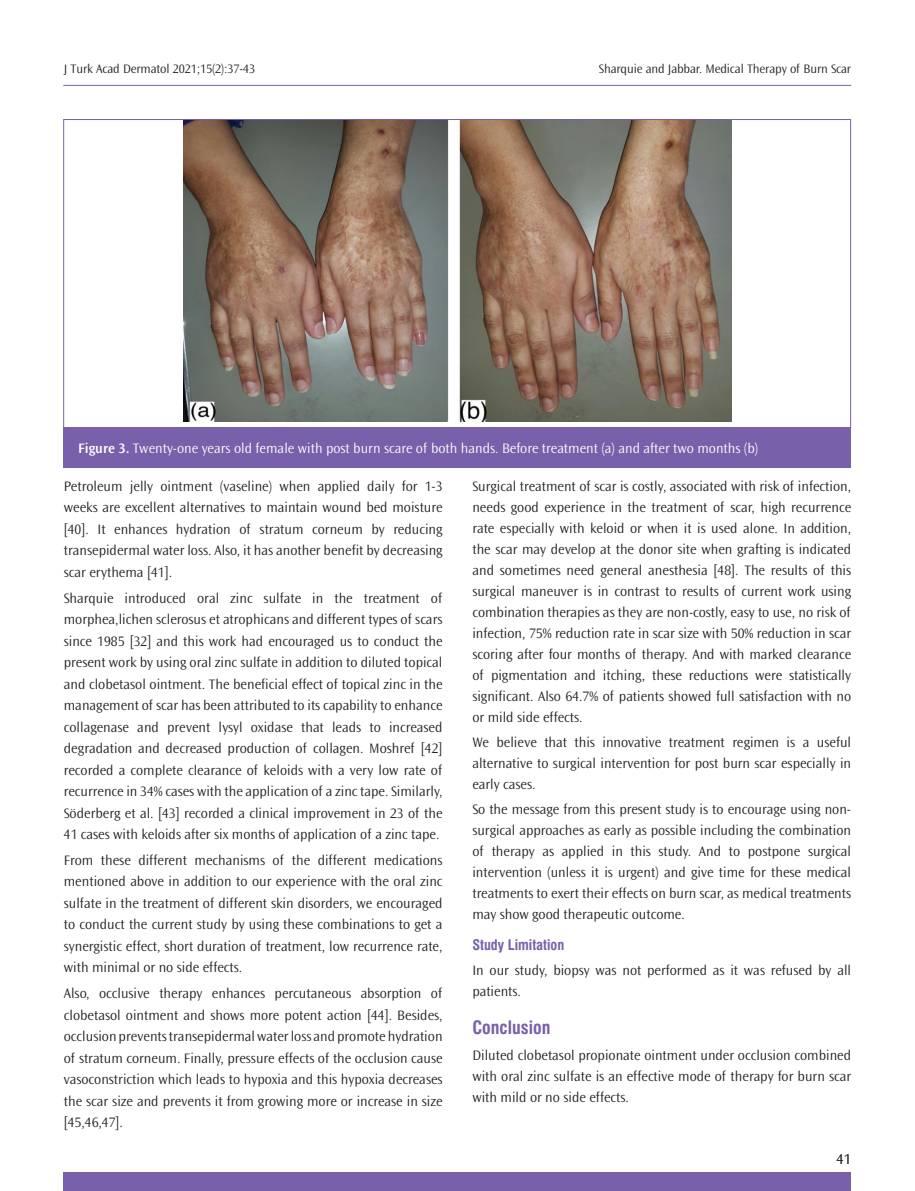
<style>
.page{position:relative;width:915px;height:1191px;background:#fff}
.page>*{position:absolute;margin:0;border:0;box-sizing:border-box;transform-origin:0 0}
.ARA_BASLIK{font:18px "Swiss Condensed Bold Tr";color:#7960aa}
.t1{font:15px "Ocean Sans Std";color:#231f20}
.YAZI{font:300 14.25px/21.5px "Ocean Sans Std";color:#231f20;text-align:justify}
.RESİM-ALTI{font:300 14.25px "Ocean Sans Std";color:#fff}
.BOLD{font:14.25px "Swiss Condensed Bold Tr";color:#7960aa}
.t2{font:300 12.75px "Ocean Sans Std";letter-spacing:-.01em;color:#231f20}
.s1{font-weight:600}
</style>
<div class="page">
<hr style="left:63px;top:85px;width:787px;height:1px;background:#7960aa">
<div style="left:63px;top:1172px;width:787px;height:19px;background:#7960aa"></div>
<img style="left:183px;top:121px;width:548px;height:300px">
<div style="left:63px;top:427px;width:787px;height:40px;background:#7960aa"></div>
<p class="t2" style="left:64px;top:61px;width:193px">J Turk Acad Dermatol 2021;15(2):37-43</p>
<p class="t2" style="left:598px;top:61px;width:253px">Sharquie and Jabbar. Medical Therapy of Burn Scar</p>
<p class="RESİM-ALTI" style="left:78px;top:440px;width:681px"><span class="s1">Figure 3.</span> Twenty-one years old female with post burn scare of both hands. Before treatment (a) and after two months (b)</p>
<p class="YAZI" style="left:64px;top:475px;width:380px">Petroleum jelly ointment (vaseline) when applied daily for 1-3 weeks are excellent alternatives to maintain wound bed moisture [40]. It enhances hydration of stratum corneum by reducing transepidermal water loss. Also, it has another benefit by decreasing scar erythema [41].</p>
<p class="YAZI" style="left:64px;top:587px;width:380px">Sharquie introduced oral zinc sulfate in the treatment of morphea,lichen sclerosus et atrophicans and different types of scars since 1985 [32] and this work had encouraged us to conduct the present work by using oral zinc sulfate in addition to diluted topical and clobetasol ointment. The beneficial effect of topical zinc in the management of scar has been attributed to its capability to enhance collagenase and prevent lysyl oxidase that leads to increased degradation and decreased production of collagen. Moshref [42] recorded a complete clearance of keloids with a very low rate of recurrence in 34% cases with the application of a zinc tape. Similarly, Söderberg et al. [43] recorded a clinical improvement in 23 of the 41 cases with keloids after six months of application of a zinc tape.</p>
<p class="YAZI" style="left:64px;top:849px;width:380px">From these different mechanisms of the different medications mentioned above in addition to our experience with the oral zinc sulfate in the treatment of different skin disorders, we encouraged to conduct the current study by using these combinations to get a synergistic effect, short duration of treatment, low recurrence rate, with minimal or no side effects.</p>
<p class="YAZI" style="left:64px;top:983px;width:380px">Also, occlusive therapy enhances percutaneous absorption of clobetasol ointment and shows more potent action [44]. Besides, occlusion prevents transepidermal water loss and promote hydration of stratum corneum. Finally, pressure effects of the occlusion cause vasoconstriction which leads to hypoxia and this hypoxia decreases the scar size and prevents it from growing more or increase in size [45,46,47].</p>
<p class="YAZI" style="left:472px;top:476px;width:380px;line-height:21px">Surgical treatment of scar is costly, associated with risk of infection, needs good experience in the treatment of scar, high recurrence rate especially with keloid or when it is used alone. In addition, the scar may develop at the donor site when grafting is indicated and sometimes need general anesthesia [48]. The results of this surgical maneuver is in contrast to results of current work using combination therapies as they are non-costly, easy to use, no risk of infection, 75% reduction rate in scar size with 50% reduction in scar scoring after four months of therapy. And with marked clearance of pigmentation and itching, these reductions were statistically significant. Also 64.7% of patients showed full satisfaction with no or mild side effects.</p>
<p class="YAZI" style="left:472px;top:732px;width:380px;line-height:21px">We believe that this innovative treatment regimen is a useful alternative to surgical intervention for post burn scar especially in early cases.</p>
<p class="YAZI" style="left:472px;top:799px;width:380px;line-height:21px">So the message from this present study is to encourage using non&shy;surgical approaches as early as possible including the combination of therapy as applied in this study. And to postpone surgical intervention (unless it is urgent) and give time for these medical treatments to exert their effects on burn scar, as medical treatments may show good therapeutic outcome.</p>
<p class="BOLD" style="left:472px;top:936px;width:93px">Study Limitation</p>
<p class="YAZI" style="left:472px;top:960px;width:380px;line-height:21px">In our study, biopsy was not performed as it was refused by all patients.</p>
<p class="ARA_BASLIK" style="left:472px;top:1017px;width:80px">Conclusion</p>
<p class="YAZI" style="left:472px;top:1044px;width:380px;line-height:21px">Diluted clobetasol propionate ointment under occlusion combined with oral zinc sulfate is an effective mode of therapy for burn scar with mild or no side effects.</p>
<p class="t1" style="left:836px;top:1150px;width:16px">41</p>
</div>
